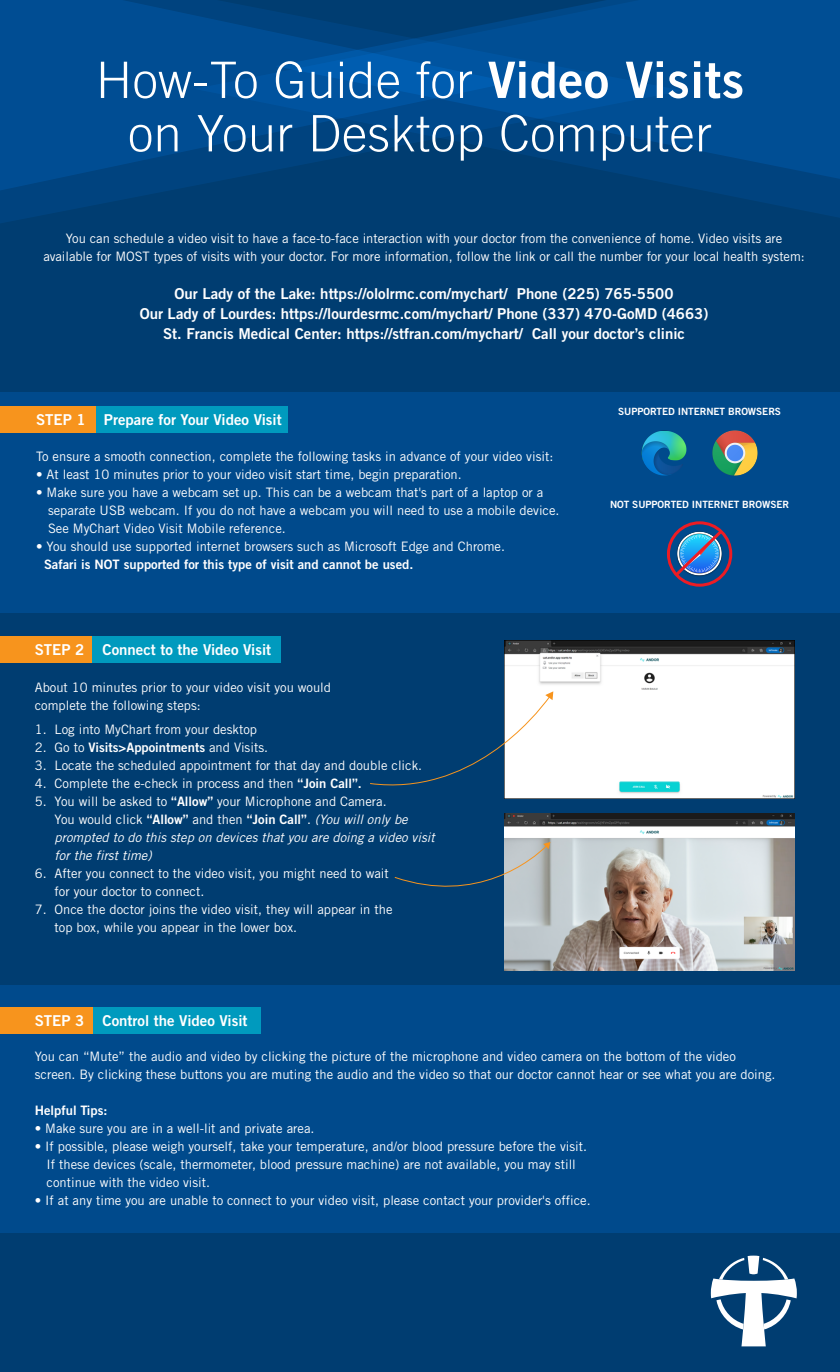
<style>
.page{position:relative;width:840px;height:1372px;background:#003d71}
.page>*{position:absolute;margin:0;border:0;box-sizing:border-box;transform-origin:0 0}
.t1{font:300 50.2px/53.4px "Trade Gothic";letter-spacing:.01em;color:#fff;text-align:center}
.t2{font:15px/20px "Trade Gothic Bold Two";color:#fff;text-align:center}
.t3{font:13px/18px "Trade Gothic";color:#fff}
.t4{font:italic 13px/18px "Trade Gothic";color:#fff}
.t5{font:13px "Trade Gothic Bold Two";color:#fff}
.t6{font:10px "Trade Gothic Bold Two";letter-spacing:-.005em;color:#fff}
.s1{font-family:"Trade Gothic Bold Two";font-weight:400}
.s2{font-family:"Trade Gothic"}
.s3{font-family:"Trade Gothic Bold Two"}
.s4{font-style:normal}
.s5{font-family:"Trade Gothic Bold Two";font-style:normal}
</style>
<div class="page">
<svg style="left:0;top:197px;width:132px;height:26px;fill:#00437f"></svg>
<svg style="left:709px;top:191px;width:131px;height:26px;fill:#00437f"></svg>
<svg style="left:511px;top:0;width:329px;height:191px;fill:#004e94"></svg>
<svg style="left:0;top:0;width:511px;height:197px;fill:#004d93"></svg>
<div style="left:0;top:392px;width:840px;height:221px;background:#004a8c"></div>
<div style="left:0;top:984px;width:840px;height:248px;background:#004a8c"></div>
<div style="left:92px;top:1007px;width:169px;height:26px;background:#009abe"></div>
<div style="left:0;top:1007px;width:92px;height:26px;background:#f7941d"></div>
<div style="left:0;top:406px;width:96px;height:26px;background:#f7941d"></div>
<div style="left:96px;top:406px;width:192px;height:26px;background:#009abe"></div>
<img style="left:712px;top:430px;width:46px;height:46px">
<div style="left:667px;top:521px;width:65px;height:66px;border:3px solid #ed1c24;border-radius:50%"></div>
<svg style="left:672px;top:527px;width:53px;height:52px"></svg>
<div style="left:0;top:636px;width:92px;height:26px;background:#f7941d"></div>
<div style="left:92px;top:636px;width:188px;height:26px;background:#009abe"></div>
<svg style="left:711px;top:1255px;width:86px;height:91px"></svg>
<img style="left:641px;top:430px;width:46px;height:46px">
<img style="left:504px;top:641px;width:290px;height:157px">
<svg style="left:370px;top:691px;width:183px;height:105px"></svg>
<img style="left:505px;top:813px;width:289px;height:157px">
<svg style="left:394px;top:842px;width:156px;height:63px"></svg>
<h1 class="t1" style="left:96px;top:53px;width:650px">How-To Guide for <span class="s1">Video Visits </span>on Your Desktop Computer</h1>
<p class="t3" style="left:43px;top:229px;width:763px;text-align:center">You can schedule a video visit to have a face-to-face interaction with your doctor from the convenience of home. Video visits are available for MOST types of visits with your doctor. For more information, follow the link or call the number for your local health system:</p>
<p class="t2" style="left:140px;top:283px;width:570px">Our Lady of the Lake: https://ololrmc.com/mychart/ Phone (225) 765-5500<br>Our Lady of Lourdes: https://lourdesrmc.com/mychart/ Phone (337) 470-GoMD (4663)<br>St. Francis Medical Center: https://stfran.com/mychart/ Call your doctor’s clinic</p>
<p class="t2" style="left:36px;top:409px;width:247px">STEP 1 Prepare for Your Video Visit</p>
<p class="t3" style="left:36px;top:447px;width:519px">To ensure a smooth connection, complete the following tasks in advance of your video visit:</p>
<p class="t3" style="left:36px;top:465px;width:427px">• At least 10 minutes prior to your video visit start time, begin preparation.</p>
<p class="t3" style="left:48px;top:483px;width:513px;text-indent:-12px">• Make sure you have a webcam set up. This can be a webcam that's part of a laptop or a separate USB webcam. If you do not have a webcam you will need to use a mobile device.<br>See MyChart Video Visit Mobile reference.</p>
<p class="t3" style="left:36px;top:537px;width:471px">• You should use supported internet browsers such as Microsoft Edge and Chrome.</p>
<p class="t5" style="left:44px;top:556px;width:371px">Safari is NOT supported for this type of visit and cannot be used.</p>
<p class="t2" style="left:35px;top:639px;width:238px">STEP 2 Connect to the Video Visit</p>
<p class="t3" style="left:35px;top:678px;width:298px">About 10 minutes prior to your video visit you would complete the following steps:</p>
<p class="t3" style="left:35px;top:720px;width:224px">1. Log into MyChart from your desktop</p>
<p class="t5" style="left:35px;top:739px;width:235px"><span class="s2">2. Go to</span> Visits&gt;Appointments <span class="s2">and Visits.</span></p>
<p class="t3" style="left:35px;top:756px;width:389px">3. Locate the scheduled appointment for that day and double click.</p>
<p class="t3" style="left:35px;top:774px;width:329px">4. Complete the e-check in process and then <span class="s3">“Join Call”.</span></p>
<p class="t4" style="left:55px;top:792px;width:382px;text-indent:-20px"><span class="s4">5. You will be asked to</span> <span class="s5">“Allow”</span> <span class="s4">your Microphone and Camera.<br>You would click</span> <span class="s5">“Allow”</span> <span class="s4">and then</span> <span class="s5">“Join Call”</span><span class="s4">.</span> (You will only be prompted to do this step on devices that you are doing a video visit for the first time)</p>
<p class="t3" style="left:55px;top:864px;width:336px;text-indent:-20px">6. After you connect to the video visit, you might need to wait for your doctor to connect.</p>
<p class="t3" style="left:55px;top:900px;width:339px;text-indent:-20px">7. Once the doctor joins the video visit, they will appear in the top box, while you appear in the lower box.</p>
<p class="t2" style="left:35px;top:1010px;width:214px">STEP 3 Control the Video Visit</p>
<p class="t6" style="left:618px;top:405px;width:164px">SUPPORTED INTERNET BROWSERS</p>
<p class="t6" style="left:610px;top:498px;width:181px">NOT SUPPORTED INTERNET BROWSER</p>
<p class="t3" style="left:35px;top:1047px;width:742px">You can “Mute” the audio and video by clicking the picture of the microphone and video camera on the bottom of the video screen. By clicking these buttons you are muting the audio and the video so that our doctor cannot hear or see what you are doing.</p>
<p class="t5" style="left:35px;top:1102px;width:74px">Helpful Tips:</p>
<p class="t3" style="left:35px;top:1119px;width:281px">• Make sure you are in a well-lit and private area.</p>
<p class="t3" style="left:47px;top:1137px;width:542px;text-indent:-12px">• If possible, please weigh yourself, take your temperature, and/or blood pressure before the visit.<br>If these devices (scale, thermometer, blood pressure machine) are not available, you may still continue with the video visit.</p>
<p class="t3" style="left:35px;top:1191px;width:557px">• If at any time you are unable to connect to your video visit, please contact your provider's office.</p>
</div>
